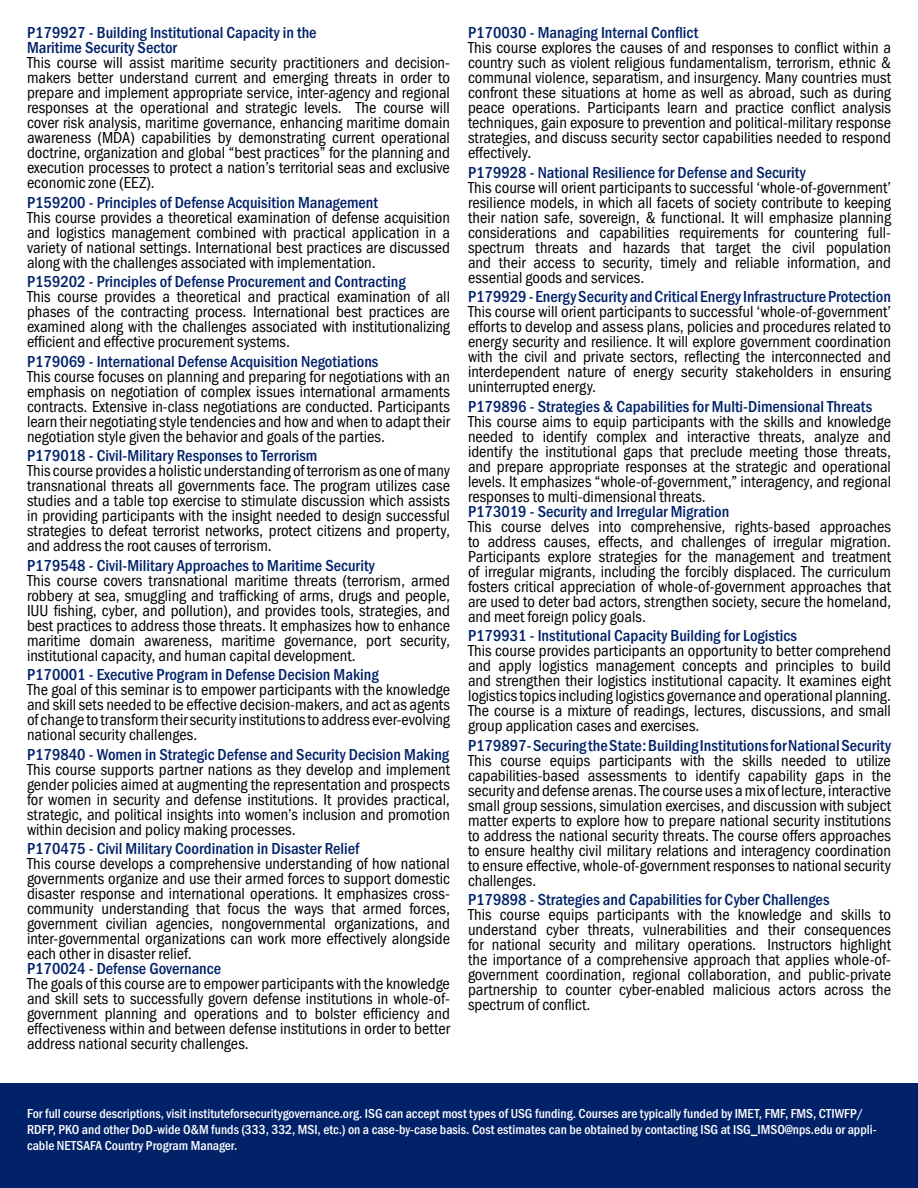
<style>
.page{position:relative;width:918px;height:1188px;background:#fff}
.page>*{position:absolute;margin:0;border:0;box-sizing:border-box;transform-origin:0 0}
.t1{font:16.5px/15px "Franklin Gothic URW Cond";color:#000;text-align:justify}
.t2{font:500 16.5px "Franklin Gothic URW Cond";color:#012169}
.Table_Basic_Text{font:500 13.5px/16.2px "Franklin Gothic URW Cond";color:#fff}
</style>
<div class="page">
<div style="left:0;top:1083px;width:918px;height:105px;background:#012169"></div>
<p class="t2" style="left:27px;top:21px;width:291px">P179927 - Building Institutional Capacity in the</p>
<p class="t2" style="left:27px;top:36px;width:152px">Maritime Security Sector</p>
<p class="t1" style="left:27px;top:54px;width:425px">This course will assist maritime security practitioners and decision&shy;makers better understand current and emerging threats in order to prepare and implement appropriate service, inter-agency and regional responses at the operational and strategic levels. The course will cover risk analysis, maritime governance, enhancing maritime domain awareness (MDA) capabilities by demonstrating current operational doctrine, organization and global “best practices” for the planning and execution processes to protect a nation’s territorial seas and exclusive economic zone (EEZ).</p>
<p class="t2" style="left:27px;top:190px;width:352px">P159200 - Principles of Defense Acquisition Management</p>
<p class="t1" style="left:27px;top:208px;width:425px">This course provides a theoretical examination of defense acquisition and logistics management combined with practical application in a variety of national settings. International best practices are discussed along with the challenges associated with implementation.</p>
<p class="t2" style="left:27px;top:270px;width:380px">P159202 - Principles of Defense Procurement and Contracting</p>
<p class="t1" style="left:27px;top:288px;width:425px">This course provides a theoretical and practical examination of all phases of the contracting process. International best practices are examined along with the challenges associated with institutionalizing efficient and effective procurement systems.</p>
<p class="t2" style="left:27px;top:349px;width:353px">P179069 - International Defense Acquisition Negotiations</p>
<p class="t1" style="left:27px;top:367px;width:425px">This course focuses on planning and preparing for negotiations with an emphasis on negotiation of complex issues international armaments contracts. Extensive in-class negotiations are conducted. Participants learn their negotiating style tendencies and how and when to adapt their negotiation style given the behavior and goals of the parties.</p>
<p class="t2" style="left:27px;top:444px;width:292px">P179018 - Civil-Military Responses to Terrorism</p>
<p class="t1" style="left:27px;top:462px;width:425px">This course provides a holistic understanding of terrorism as one of many transnational threats all governments face. The program utilizes case studies and a table top exercise to stimulate discussion which assists in providing participants with the insight needed to design successful strategies to defeat terrorist networks, protect citizens and property, and address the root causes of terrorism.</p>
<p class="t2" style="left:27px;top:553px;width:349px">P179548 - Civil-Military Approaches to Maritime Security</p>
<p class="t1" style="left:27px;top:571px;width:425px">This course covers transnational maritime threats (terrorism, armed robbery at sea, smuggling and trafficking of arms, drugs and people, IUU fishing, cyber, and pollution), and provides tools, strategies, and best practices to address those threats. It emphasizes how to enhance maritime domain awareness, maritime governance, port security, institutional capacity, and human capital development.</p>
<p class="t2" style="left:27px;top:663px;width:353px">P170001 - Executive Program in Defense Decision Making</p>
<p class="t1" style="left:27px;top:681px;width:425px">The goal of this seminar is to empower participants with the knowledge and skill sets needed to be effective decision-makers, and act as agents of change to transform their security institutions to address ever-evolving national security challenges.</p>
<p class="t2" style="left:27px;top:742px;width:424px">P179840 - Women in Strategic Defense and Security Decision Making</p>
<p class="t1" style="left:27px;top:760px;width:425px">This course supports partner nations as they develop and implement gender policies aimed at augmenting the representation and prospects for women in security and defense institutions. It provides practical, strategic, and political insights into women’s inclusion and promotion within decision and policy making processes.</p>
<p class="t2" style="left:27px;top:837px;width:334px">P170475 - Civil Military Coordination in Disaster Relief</p>
<p class="t1" style="left:27px;top:855px;width:425px">This course develops a comprehensive understanding of how national governments organize and use their armed forces to support domestic disaster response and international operations. It emphasizes cross&shy;community understanding that focus the ways that armed forces, government civilian agencies, nongovernmental organizations, and inter-governmental organizations can work more effectively alongside each other in disaster relief.</p>
<p class="t2" style="left:27px;top:957px;width:196px">P170024 - Defense Governance</p>
<p class="t1" style="left:27px;top:975px;width:425px">The goals of this course are to empower participants with the knowledge and skill sets to successfully govern defense institutions in whole-of&shy;government planning and operations and to bolster efficiency and effectiveness within and between defense institutions in order to better address national security challenges.</p>
<p class="t2" style="left:468px;top:21px;width:232px">P170030 - Managing Internal Conflict</p>
<p class="t1" style="left:468px;top:39px;width:425px">This course explores the causes of and responses to conflict within a country such as violent religious fundamentalism, terrorism, ethnic &amp; communal violence, separatism, and insurgency. Many countries must confront these situations at home as well as abroad, such as during peace operations. Participants learn and practice conflict analysis techniques, gain exposure to prevention and political-military response strategies, and discuss security sector capabilities needed to respond effectively.</p>
<p class="t2" style="left:468px;top:160px;width:339px">P179928 - National Resilience for Defense and Security</p>
<p class="t1" style="left:468px;top:178px;width:425px">This course will orient participants to successful ‘whole-of-government’ resilience models, in which all facets of society contribute to keeping their nation safe, sovereign, &amp; functional. It will emphasize planning considerations and capabilities requirements for countering full&shy;spectrum threats and hazards that target the civil population and their access to security, timely and reliable information, and essential goods and services.</p>
<p class="t2" style="left:468px;top:285px;width:424px">P179929 - Energy Security and Critical Energy Infrastructure Protection</p>
<p class="t1" style="left:468px;top:303px;width:425px">This course will orient participants to successful ‘whole-of-government’ efforts to develop and assess plans, policies and procedures related to energy security and resilience. It will explore government coordination with the civil and private sectors, reflecting the interconnected and interdependent nature of energy security stakeholders in ensuring uninterrupted energy.</p>
<p class="t2" style="left:468px;top:394px;width:406px">P179896 - Strategies &amp; Capabilities for Multi-Dimensional Threats</p>
<p class="t1" style="left:468px;top:412px;width:425px">This course aims to equip participants with the skills and knowledge needed to identify complex and interactive threats, analyze and identify the institutional gaps that preclude meeting those threats, and prepare appropriate responses at the strategic and operational levels. It emphasizes “whole-of-government,” interagency, and regional responses to multi-dimensional threats.</p>
<p class="t2" style="left:468px;top:499px;width:263px">P173019 - Security and Irregular Migration</p>
<p class="t1" style="left:468px;top:517px;width:425px">This course delves into comprehensive, rights-based approaches to address causes, effects, and challenges of irregular migration.<br>Participants explore strategies for the management and treatment of irregular migrants, including the forcibly displaced. The curriculum fosters critical appreciation of whole-of-government approaches that are used to deter bad actors, strengthen society, secure the homeland, and meet foreign policy goals.</p>
<p class="t2" style="left:468px;top:624px;width:331px">P179931 - Institutional Capacity Building for Logistics</p>
<p class="t1" style="left:468px;top:642px;width:425px">This course provides participants an opportunity to better comprehend and apply logistics management concepts and principles to build and strengthen their logistics institutional capacity. It examines eight logistics topics including logistics governance and operational planning.<br>The course is a mixture of readings, lectures, discussions, and small group application cases and exercises.</p>
<p class="t2" style="left:468px;top:733px;width:424px">P179897- Securing the State: Building Institutions for National Security</p>
<p class="t1" style="left:468px;top:751px;width:425px">This course equips participants with the skills needed to utilize capabilities-based assessments to identify capability gaps in the security and defense arenas. The course uses a mix of lecture, interactive small group sessions, simulation exercises, and discussion with subject matter experts to explore how to prepare national security institutions to address the national security threats. The course offers approaches to ensure healthy civil military relations and interagency coordination to ensure effective, whole-of-government responses to national security challenges.</p>
<p class="t2" style="left:468px;top:888px;width:363px">P179898 - Strategies and Capabilities for Cyber Challenges</p>
<p class="t1" style="left:468px;top:906px;width:425px">This course equips participants with the knowledge and skills to understand cyber threats, vulnerabilities and their consequences for national security and military operations. Instructors highlight the importance of a comprehensive approach that applies whole-of&shy;government coordination, regional collaboration, and public-private partnership to counter cyber-enabled malicious actors across the spectrum of conflict.</p>
<p class="Table_Basic_Text" style="left:27px;top:1104px;width:851px">For full course descriptions, visit instituteforsecuritygovernance.org. ISG can accept most types of USG funding. Courses are typically funded by IMET, FMF, FMS, CTIWFP/<br>RDFP, PKO and other DoD-wide O&amp;M funds (333, 332, MSI, etc.) on a case-by-case basis. Cost estimates can be obtained by contacting ISG at ISG_IMSO@nps.edu or appli&shy;cable NETSAFA Country Program Manager.</p>
</div>
